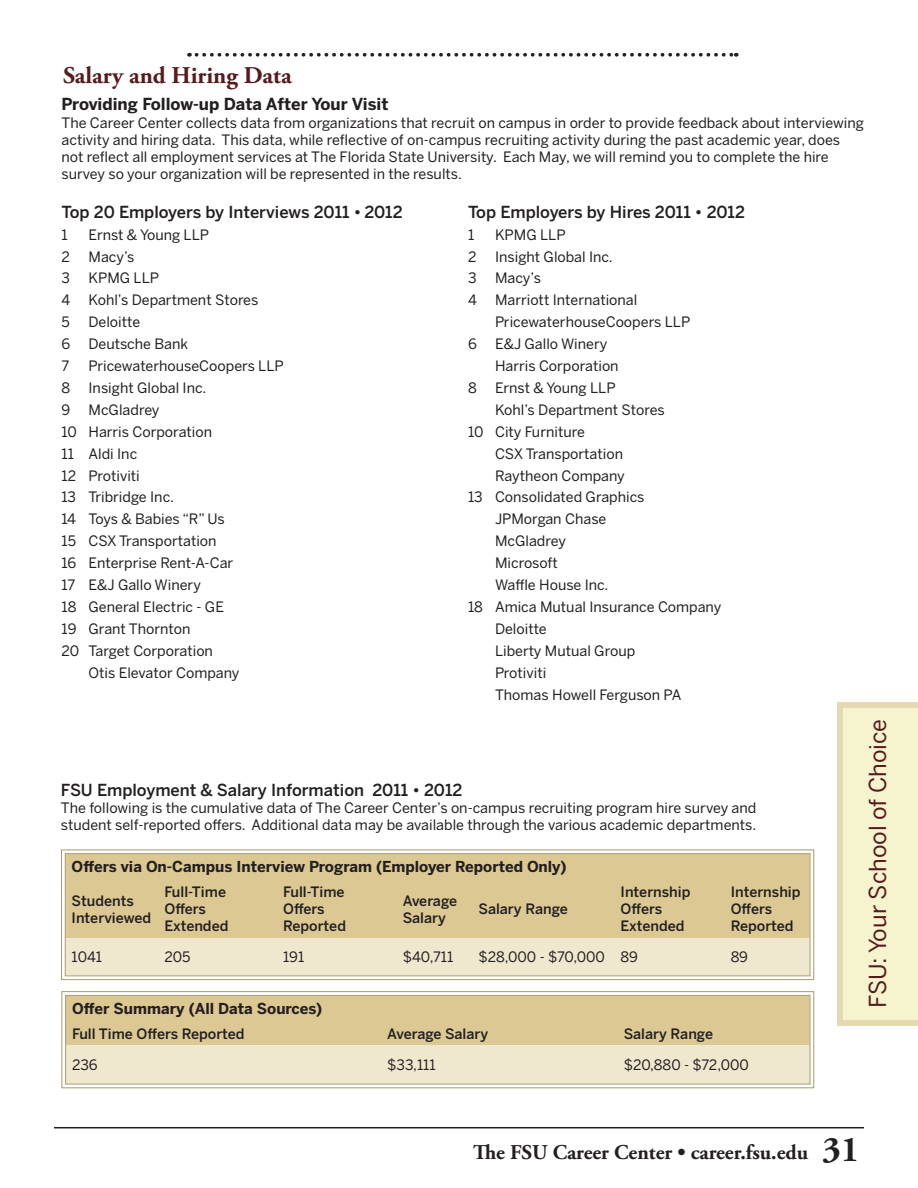
<style>
.page{position:relative;width:918px;height:1188px;background:#fff}
.page>*{position:absolute;margin:0;border:0;box-sizing:border-box;transform-origin:0 0}
.Heading_1{font:700 24px "Adobe Garamond Pro";color:#571b1e}
.t1{font:23.25px "Benton Sans";color:#571b1e}
.t2{font:700 21px "Adobe Garamond Pro";color:#231f20}
.Heading_2{font:500 16.5px "Benton Sans";color:#231f20}
.Heading_2-2{font:700 16.5px "Benton Sans";color:#231f20}
.Body_Text{font:700 15px "Benton Sans";color:#231f20}
.Ordered_List{font:14.25px "Benton Sans";color:#231f20}
.Body_Text-2{font:14.25px/17.1px "Benton Sans";color:#231f20}
.Body_Text-3{font:500 14.25px/17.1px "Benton Sans";color:#231f20}
.s1{font-size:36px}
</style>
<div class="page">
<hr style="left:54px;top:1127px;width:810px;height:1px;background:#231f20">
<svg style="left:196px;top:53px;width:541px;height:4px"></svg>
<svg style="left:837px;top:702px;width:81px;height:324px;background:#f4f0cc"></svg>
<svg style="left:61px;top:849px;width:754px;height:131px;background:#e1d2a8"></svg>
<div style="left:65px;top:853px;width:745px;height:123px;border:1px solid #a7996e"></div>
<svg style="left:61px;top:991px;width:754px;height:98px;background:#e3d7b1"></svg>
<div style="left:65px;top:995px;width:745px;height:89px;border:1px solid #a7996e"></div>
<p class="Heading_1" style="left:63px;top:62px;width:230px">Salary and Hiring Data</p>
<p class="Heading_2-2" style="left:62px;top:95px;width:328px">Providing Follow-up Data After Your Visit</p>
<p class="Body_Text-2" style="left:62px;top:114px;width:804px">The Career Center collects data from organizations that recruit on campus in order to provide feedback about interviewing activity and hiring data. This data, while reflective of on-campus recruiting activity during the past academic year, does not reflect all employment services at The Florida State University. Each May, we will remind you to complete the hire survey so your organization will be represented in the results.</p>
<p class="Heading_2" style="left:62px;top:202px;width:343px">Top 20 Employers by Interviews 2011 • 2012</p>
<p class="Ordered_List" style="left:62px;top:226px;width:8px">1</p>
<p class="Ordered_List" style="left:89px;top:226px;width:122px">Ernst &amp; Young LLP</p>
<p class="Ordered_List" style="left:62px;top:248px;width:10px">2</p>
<p class="Ordered_List" style="left:89px;top:248px;width:48px">Macy’s</p>
<p class="Ordered_List" style="left:62px;top:270px;width:10px">3</p>
<p class="Ordered_List" style="left:89px;top:270px;width:72px">KPMG LLP</p>
<p class="Ordered_List" style="left:62px;top:292px;width:10px">4</p>
<p class="Ordered_List" style="left:89px;top:292px;width:171px">Kohl’s Department Stores</p>
<p class="Ordered_List" style="left:62px;top:314px;width:10px">5</p>
<p class="Ordered_List" style="left:89px;top:314px;width:53px">Deloitte</p>
<p class="Ordered_List" style="left:62px;top:336px;width:10px">6</p>
<p class="Ordered_List" style="left:89px;top:336px;width:101px">Deutsche Bank</p>
<p class="Ordered_List" style="left:62px;top:357px;width:9px">7</p>
<p class="Ordered_List" style="left:89px;top:357px;width:197px">PricewaterhouseCoopers LLP</p>
<p class="Ordered_List" style="left:62px;top:379px;width:10px">8</p>
<p class="Ordered_List" style="left:89px;top:379px;width:119px">Insight Global Inc.</p>
<p class="Ordered_List" style="left:62px;top:401px;width:10px">9</p>
<p class="Ordered_List" style="left:89px;top:401px;width:73px">McGladrey</p>
<p class="Ordered_List" style="left:62px;top:423px;width:152px">10 Harris Corporation</p>
<p class="Ordered_List" style="left:62px;top:445px;width:77px">11 Aldi Inc</p>
<p class="Ordered_List" style="left:62px;top:467px;width:80px">12 Protiviti</p>
<p class="Ordered_List" style="left:62px;top:489px;width:114px">13 Tribridge Inc.</p>
<p class="Ordered_List" style="left:62px;top:511px;width:165px">14 Toys &amp; Babies “R” Us</p>
<p class="Ordered_List" style="left:62px;top:533px;width:157px">15 CSX Transportation</p>
<p class="Ordered_List" style="left:62px;top:555px;width:173px">16 Enterprise Rent-A-Car</p>
<p class="Ordered_List" style="left:62px;top:576px;width:141px">17 E&amp;J Gallo Winery</p>
<p class="Ordered_List" style="left:62px;top:598px;width:164px">18 General Electric - GE</p>
<p class="Ordered_List" style="left:62px;top:620px;width:130px">19 Grant Thornton</p>
<p class="Ordered_List" style="left:62px;top:642px;width:153px">20 Target Corporation</p>
<p class="Ordered_List" style="left:89px;top:665px;width:153px">Otis Elevator Company</p>
<p class="Heading_2" style="left:468px;top:202px;width:278px">Top Employers by Hires 2011 • 2012</p>
<p class="Ordered_List" style="left:468px;top:226px;width:8px">1</p>
<p class="Ordered_List" style="left:495px;top:226px;width:72px">KPMG LLP</p>
<p class="Ordered_List" style="left:468px;top:248px;width:10px">2</p>
<p class="Ordered_List" style="left:495px;top:248px;width:119px">Insight Global Inc.</p>
<p class="Ordered_List" style="left:468px;top:270px;width:10px">3</p>
<p class="Ordered_List" style="left:495px;top:270px;width:48px">Macy’s</p>
<p class="Ordered_List" style="left:468px;top:292px;width:10px">4</p>
<p class="Ordered_List" style="left:495px;top:292px;width:144px">Marriott International</p>
<p class="Ordered_List" style="left:495px;top:314px;width:197px">PricewaterhouseCoopers LLP</p>
<p class="Ordered_List" style="left:468px;top:336px;width:10px">6</p>
<p class="Ordered_List" style="left:495px;top:336px;width:114px">E&amp;J Gallo Winery</p>
<p class="Ordered_List" style="left:495px;top:357px;width:125px">Harris Corporation</p>
<p class="Ordered_List" style="left:468px;top:379px;width:10px">8</p>
<p class="Ordered_List" style="left:495px;top:379px;width:122px">Ernst &amp; Young LLP</p>
<p class="Ordered_List" style="left:495px;top:401px;width:171px">Kohl’s Department Stores</p>
<p class="Ordered_List" style="left:468px;top:423px;width:118px">10 City Furniture</p>
<p class="Ordered_List" style="left:495px;top:445px;width:130px">CSX Transportation</p>
<p class="Ordered_List" style="left:495px;top:467px;width:131px">Raytheon Company</p>
<p class="Ordered_List" style="left:468px;top:489px;width:178px">13 Consolidated Graphics</p>
<p class="Ordered_List" style="left:495px;top:511px;width:113px">JPMorgan Chase</p>
<p class="Ordered_List" style="left:495px;top:533px;width:73px">McGladrey</p>
<p class="Ordered_List" style="left:495px;top:555px;width:64px">Microsoft</p>
<p class="Ordered_List" style="left:495px;top:576px;width:115px">Waffle House Inc.</p>
<p class="Ordered_List" style="left:468px;top:598px;width:255px">18 Amica Mutual Insurance Company</p>
<p class="Ordered_List" style="left:495px;top:620px;width:53px">Deloitte</p>
<p class="Ordered_List" style="left:495px;top:642px;width:142px">Liberty Mutual Group</p>
<p class="Ordered_List" style="left:495px;top:664px;width:53px">Protiviti</p>
<p class="Ordered_List" style="left:495px;top:686px;width:188px">Thomas Howell Ferguson PA</p>
<p class="Heading_2" style="left:61px;top:780px;width:403px">FSU Employment &amp; Salary Information 2011 • 2012</p>
<p class="Body_Text-2" style="left:61px;top:799px;width:697px">The following is the cumulative data of The Career Center’s on-campus recruiting program hire survey and student self-reported offers. Additional data may be available through the various academic departments.</p>
<p class="Body_Text" style="left:72px;top:858px;width:496px">Offers via On-Campus Interview Program (Employer Reported Only)</p>
<p class="Body_Text-3" style="left:72px;top:892px;width:81px">Students<br>Interviewed</p>
<p class="Body_Text-3" style="left:165px;top:883px;width:65px">Full-Time<br>Offers<br>Extended</p>
<p class="Body_Text-3" style="left:283px;top:883px;width:64px">Full-Time<br>Offers<br>Reported</p>
<p class="Body_Text-3" style="left:403px;top:892px;width:56px">Average<br>Salary</p>
<p class="Body_Text-3" style="left:479px;top:900px;width:91px">Salary Range</p>
<p class="Body_Text-3" style="left:621px;top:883px;width:71px">Internship<br>Offers<br>Extended</p>
<p class="Body_Text-3" style="left:731px;top:883px;width:71px">Internship<br>Offers<br>Reported</p>
<p class="Body_Text-2" style="left:72px;top:948px;width:32px">1041</p>
<p class="Body_Text-2" style="left:165px;top:948px;width:28px">205</p>
<p class="Body_Text-2" style="left:283px;top:948px;width:23px">191</p>
<p class="Body_Text-2" style="left:403px;top:948px;width:52px">$40,711</p>
<p class="Body_Text-2" style="left:479px;top:948px;width:128px">$28,000 - $70,000</p>
<p class="Body_Text-2" style="left:621px;top:948px;width:19px">89</p>
<p class="Body_Text-2" style="left:731px;top:948px;width:19px">89</p>
<p class="Body_Text" style="left:72px;top:1000px;width:252px">Offer Summary (All Data Sources)</p>
<p class="Body_Text-3" style="left:72px;top:1025px;width:174px">Full Time Offers Reported</p>
<p class="Body_Text-3" style="left:387px;top:1025px;width:103px">Average Salary</p>
<p class="Body_Text-3" style="left:624px;top:1025px;width:91px">Salary Range</p>
<p class="Body_Text-2" style="left:72px;top:1056px;width:27px">236</p>
<p class="Body_Text-2" style="left:387px;top:1056px;width:50px">$33,111</p>
<p class="Body_Text-2" style="left:624px;top:1056px;width:127px">$20,880 - $72,000</p>
<h2 class="t1" style="left:864px;top:1008px;width:291px;rotate:-90deg">FSU: Your School of Choice</h2>
<p class="t2" style="left:473px;top:1140px;width:388px">The FSU Career Center • career.fsu.edu <span class="s1">31</span></p>
</div>
